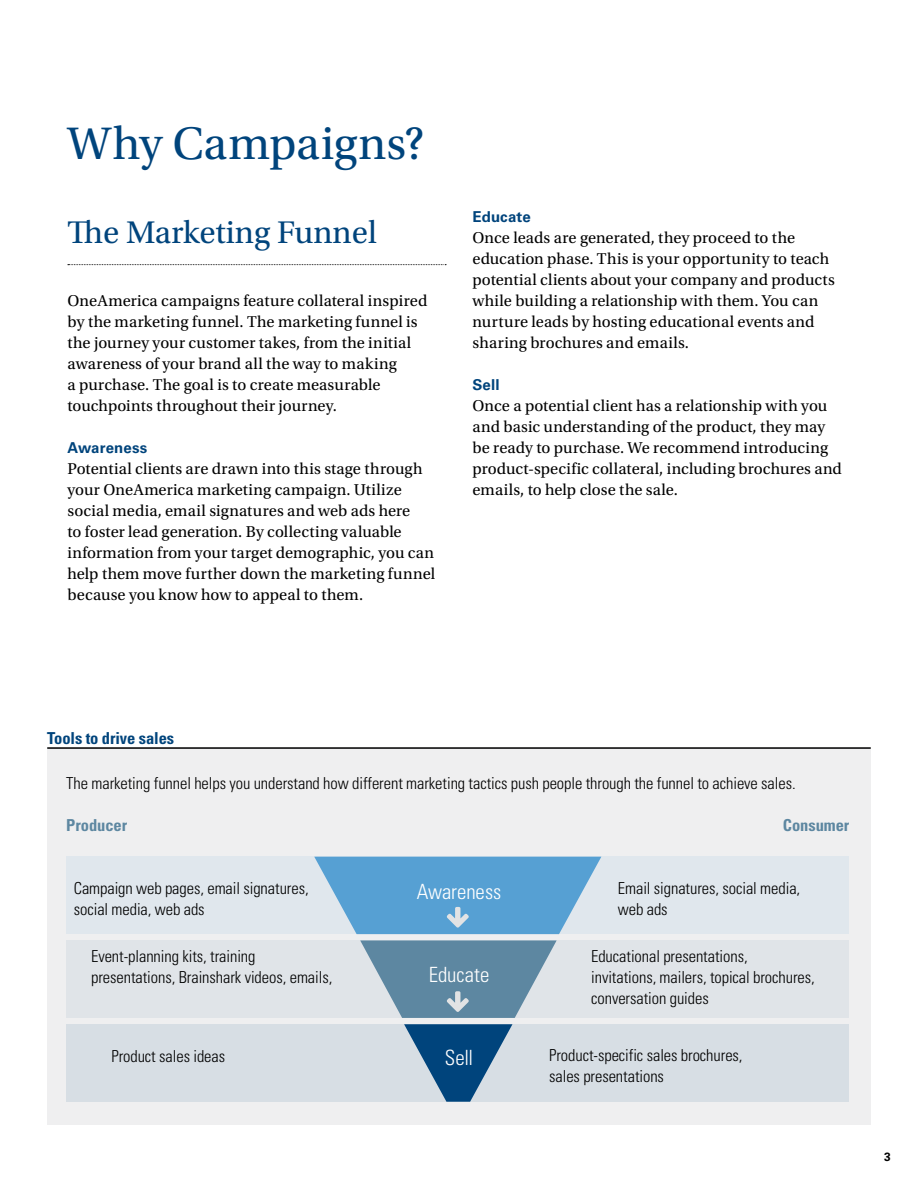
<style>
.page{position:relative;width:918px;height:1188px;background:#fff}
.page>*{position:absolute;margin:0;border:0;box-sizing:border-box;transform-origin:0 0}
.t1{font:48px "Utopia Std";color:#00447c}
.t2{font:33px "Utopia Std";color:#00447c}
.t3{font:300 condensed 21px "Univers LT Std";color:#fff}
.t4{font:16.5px/21px "Utopia Std";letter-spacing:.005em;color:#000}
.t5{font:300 condensed 16.5px/21px "Univers LT Std";letter-spacing:-.005em;color:#000}
.t6{font:700 condensed 16.5px "Univers LT Std";letter-spacing:-.005em;color:#00447c}
.t7{font:700 condensed 16.5px "Univers LT Std";letter-spacing:-.005em;color:#5d87a1}
.t8{font:700 15px "Univers LT Std";letter-spacing:.005em;color:#00447c}
.t9{font:700 12px "Univers LT Std";color:#000}
</style>
<div class="page">
<div style="left:47px;top:747px;width:824px;height:378px;background:#efeff0"></div>
<svg style="left:68px;top:264px;width:378px;height:1px"></svg>
<hr style="left:47px;top:747px;width:824px;height:2px;background:#000">
<div style="left:66px;top:857px;width:783px;height:77px;background:#e0e7ed"></div>
<div style="left:66px;top:940px;width:783px;height:78px;background:#e0e4e8"></div>
<div style="left:66px;top:1024px;width:783px;height:78px;background:#d7dee4"></div>
<svg style="left:404px;top:1024px;width:108px;height:78px"></svg>
<svg style="left:314px;top:857px;width:287px;height:77px"></svg>
<svg style="left:360px;top:940px;width:197px;height:78px"></svg>
<h1 class="t1" style="left:68px;top:118px;width:359px">Why Campaigns?</h1>
<h2 class="t2" style="left:68px;top:215px;width:311px">Te Marketing Funnel</h2>
<p class="t4" style="left:68px;top:291px;width:361px">OneAmerica campaigns feature collateral inspired by the marketing funnel. The marketing funnel is the journey your customer takes, from the initial awareness of your brand all the way to making<br>a purchase. The goal is to create measurable touchpoints throughout their journey.</p>
<h3 class="t8" style="left:68px;top:439px;width:81px">Awareness</h3>
<p class="t4" style="left:68px;top:459px;width:369px">Potential clients are drawn into this stage through your OneAmerica marketing campaign. Utilize social media, email signatures and web ads here<br>to foster lead generation. By collecting valuable information from your target demographic, you can help them move further down the marketing funnel because you know how to appeal to them.</p>
<h3 class="t8" style="left:472px;top:208px;width:60px">Educate</h3>
<p class="t4" style="left:472px;top:228px;width:364px">Once leads are generated, they proceed to the education phase. This is your opportunity to teach potential clients about your company and products while building a relationship with them. You can nurture leads by hosting educational events and sharing brochures and emails.</p>
<h3 class="t8" style="left:472px;top:376px;width:29px">Sell</h3>
<p class="t4" style="left:472px;top:396px;width:371px">Once a potential client has a relationship with you and basic understanding of the product, they may be ready to purchase. We recommend introducing product-specific collateral, including brochures and emails, to help close the sale.</p>
<h3 class="t6" style="left:47px;top:728px;width:129px">Tools to drive sales</h3>
<p class="t5" style="left:66px;top:773px;width:731px">The marketing funnel helps you understand how different marketing tactics push people through the funnel to achieve sales.</p>
<p class="t7" style="left:66px;top:815px;width:62px">Producer</p>
<p class="t7" style="left:783px;top:815px;width:68px">Consumer</p>
<p class="t5" style="left:74px;top:878px;width:236px">Campaign web pages, email signatures, social media, web ads</p>
<p class="t5" style="left:618px;top:878px;width:184px">Email signatures, social media, web ads</p>
<p class="t5" style="left:91px;top:945px;width:243px">Event-planning kits, training presentations, Brainshark videos, emails,</p>
<p class="t3" style="left:417px;top:879px;width:86px">Awareness</p>
<p class="t5" style="left:591px;top:945px;width:225px">Educational presentations, invitations, mailers, topical brochures, conversation guides</p>
<p class="t3" style="left:429px;top:962px;width:62px">Educate</p>
<p class="t5" style="left:111px;top:1046px;width:115px">Product sales ideas</p>
<p class="t3" style="left:445px;top:1045px;width:30px">Sell</p>
<p class="t5" style="left:549px;top:1044px;width:195px">Product-specific sales brochures, sales presentations</p>
<p class="t9" style="left:884px;top:1150px;width:8px">3</p>
</div>
